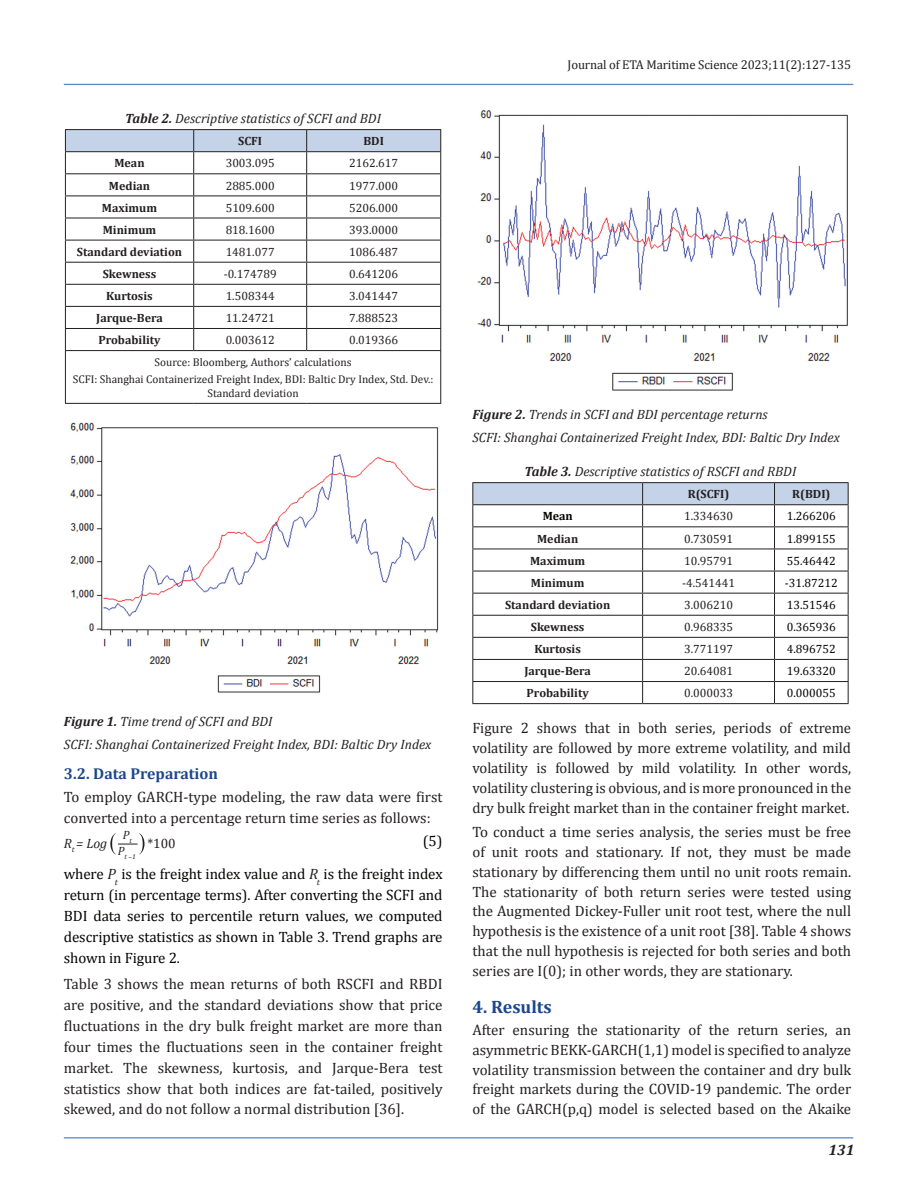
<style>
.page{position:relative;width:915px;height:1191px;background:#fff}
.page>*{position:absolute;margin:0;border:0;box-sizing:border-box;transform-origin:0 0}
.t1{font:700 18px "Cambria";color:#1c468d}
.t2{font:700 15.75px "Cambria";color:#1c468d}
.t3{font:15px/20px "Cambria";color:#231f20;text-align:justify}
.t4{font:15px/21px "Cambria";letter-spacing:-.005em;color:#040503;text-align:justify}
.t5{font:italic 700 15px "Cambria";color:#231f20}
.t6{font:italic 13.5px/23px "Cambria";color:#231f20}
.t7{font:13.5px "Cambria";color:#231f20}
.t8{font:12.75px "Cambria";letter-spacing:-.01em;color:#231f20}
.t9{font:12px "Cambria";color:#231f20}
.t10{font:700 12px "Cambria";color:#231f20}
.t11{font:12px "Cambria";color:#040503}
.t12{font:700 12px "Cambria";color:#040503}
.t13{font:italic 12px "Cambria";color:#231f20}
.t14{font:11.25px/17.7px "Cambria";color:#231f20;text-align:center}
.t15{font:italic 7.05px "Cambria";color:#231f20}
.s1{font-weight:700}
.s2{font-style:italic;color:#231f20}
</style>
<div class="page">
<hr style="left:64px;top:1137px;width:789px;height:1px;background:#578abe">
<hr style="left:64px;top:84px;width:789px;height:1px;background:#578abe">
<svg style="left:110px;top:833px;width:34px;height:21px"></svg>
<hr style="left:65px;top:129px;width:129px;height:1px;background:#231f20">
<hr style="left:194px;top:129px;width:112px;height:1px;background:#231f20">
<hr style="left:306px;top:129px;width:135px;height:1px;background:#231f20">
<svg style="left:65px;top:130px;width:376px;height:220px"></svg>
<hr style="left:65px;top:350px;width:129px;height:1px;background:#231f20">
<hr style="left:65px;top:351px;width:1px;height:52px;background:#231f20">
<hr style="left:194px;top:350px;width:112px;height:1px;background:#231f20">
<hr style="left:306px;top:350px;width:135px;height:1px;background:#231f20">
<hr style="left:440px;top:351px;width:1px;height:52px;background:#231f20">
<hr style="left:65px;top:403px;width:129px;height:1px;background:#231f20">
<hr style="left:194px;top:403px;width:112px;height:1px;background:#231f20">
<hr style="left:306px;top:403px;width:135px;height:1px;background:#231f20">
<svg style="left:472px;top:482px;width:376px;height:221px"></svg>
<hr style="left:472px;top:703px;width:170px;height:1px;background:#231f20">
<hr style="left:642px;top:703px;width:132px;height:1px;background:#231f20">
<hr style="left:774px;top:703px;width:74px;height:1px;background:#231f20">
<img style="left:70px;top:422px;width:369px;height:271px">
<img style="left:477px;top:110px;width:371px;height:281px">
<p class="t6" style="left:125px;top:107px;width:257px"><span class="s1">Table 2.</span> Descriptive statistics of SCFI and BDI</p>
<p class="t10" style="left:238px;top:133px;width:25px">SCFI</p>
<p class="t10" style="left:363px;top:133px;width:22px">BDI</p>
<p class="t10" style="left:114px;top:155px;width:32px">Mean</p>
<p class="t9" style="left:225px;top:156px;width:50px">3003.095</p>
<p class="t9" style="left:349px;top:156px;width:50px">2162.617</p>
<p class="t10" style="left:109px;top:177px;width:43px">Median</p>
<p class="t9" style="left:225px;top:178px;width:50px">2885.000</p>
<p class="t9" style="left:349px;top:178px;width:50px">1977.000</p>
<p class="t10" style="left:102px;top:199px;width:57px">Maximum</p>
<p class="t9" style="left:225px;top:200px;width:50px">5109.600</p>
<p class="t9" style="left:349px;top:200px;width:50px">5206.000</p>
<p class="t10" style="left:103px;top:221px;width:55px">Minimum</p>
<p class="t9" style="left:225px;top:222px;width:50px">818.1600</p>
<p class="t9" style="left:349px;top:222px;width:50px">393.0000</p>
<p class="t10" style="left:77px;top:243px;width:107px">Standard deviation</p>
<p class="t9" style="left:225px;top:245px;width:50px">1481.077</p>
<p class="t9" style="left:349px;top:245px;width:50px">1086.487</p>
<p class="t10" style="left:103px;top:265px;width:55px">Skewness</p>
<p class="t9" style="left:223px;top:267px;width:54px">-0.174789</p>
<p class="t9" style="left:349px;top:267px;width:50px">0.641206</p>
<p class="t10" style="left:106px;top:287px;width:48px">Kurtosis</p>
<p class="t9" style="left:225px;top:289px;width:50px">1.508344</p>
<p class="t9" style="left:349px;top:289px;width:50px">3.041447</p>
<p class="t10" style="left:96px;top:309px;width:68px">Jarque-Bera</p>
<p class="t9" style="left:225px;top:311px;width:50px">11.24721</p>
<p class="t9" style="left:349px;top:311px;width:50px">7.888523</p>
<p class="t10" style="left:98px;top:332px;width:64px">Probability</p>
<p class="t9" style="left:225px;top:333px;width:50px">0.003612</p>
<p class="t9" style="left:349px;top:333px;width:50px">0.019366</p>
<p class="t14" style="left:73px;top:353px;width:362px">Source: Bloomberg, Authors’ calculations<br>SCFI: Shanghai Containerized Freight Index, BDI: Baltic Dry Index, Std. Dev.:</p>
<p class="t14" style="left:207px;top:384px;width:93px">Standard deviation</p>
<p class="t6" style="left:64px;top:710px;width:369px"><span class="s1">Figure 1.</span> Time trend of SCFI and BDI<br>SCFI: Shanghai Containerized Freight Index, BDI: Baltic Dry Index</p>
<p class="t2" style="left:64px;top:762px;width:156px">3.2. Data Preparation</p>
<p class="t3" style="left:64px;top:786px;width:380px;line-height:21px">To employ GARCH-type modeling, the raw data were first converted into a percentage return time series as follows:</p>
<p class="t6" style="left:64px;top:831px;width:45px">R<sub>t</sub> = Log</p>
<p class="t13" style="left:123px;top:826px;width:11px">P<sub>t</sub></p>
<p class="t15" style="left:118px;top:851px;width:19px"><sup>P</sup>t –1</p>
<p class="t7" style="left:147px;top:835px;width:30px">*100</p>
<p class="t4" style="left:423px;top:830px;width:21px">(5)</p>
<p class="t4" style="left:64px;top:863px;width:380px">where <span class="s2">P</span><sub>t</sub> is the freight index value and <span class="s2">R</span><sub>t</sub> is the freight index return (in percentage terms). After converting the SCFI and BDI data series to percentile return values, we computed descriptive statistics as shown in Table 3. Trend graphs are shown in Figure 2.</p>
<p class="t3" style="left:64px;top:973px;width:380px;line-height:21px">Table 3 shows the mean returns of both RSCFI and RBDI are positive, and the standard deviations show that price fluctuations in the dry bulk freight market are more than four times the fluctuations seen in the container freight market. The skewness, kurtosis, and Jarque-Bera test statistics show that both indices are fat-tailed, positively skewed, and do not follow a normal distribution [36].</p>
<p class="t8" style="left:567px;top:57px;width:285px">Journal of ETA Maritime Science 2023;11(2):127-135</p>
<p class="t6" style="left:472px;top:403px;width:369px"><span class="s1">Figure 2.</span> Trends in SCFI and BDI percentage returns<br>SCFI: Shanghai Containerized Freight Index, BDI: Baltic Dry Index</p>
<p class="t6" style="left:524px;top:459px;width:273px"><span class="s1">Table 3.</span> Descriptive statistics of RSCFI and RBDI</p>
<p class="t10" style="left:687px;top:486px;width:43px">R(SCFI)</p>
<p class="t10" style="left:792px;top:486px;width:40px">R(BDI)</p>
<p class="t12" style="left:542px;top:508px;width:31px">Mean</p>
<p class="t9" style="left:683px;top:509px;width:50px">1.334630</p>
<p class="t11" style="left:786px;top:509px;width:50px">1.266206</p>
<p class="t10" style="left:537px;top:530px;width:43px">Median</p>
<p class="t9" style="left:683px;top:531px;width:50px">0.730591</p>
<p class="t11" style="left:786px;top:531px;width:50px">1.899155</p>
<p class="t10" style="left:530px;top:552px;width:57px">Maximum</p>
<p class="t9" style="left:683px;top:553px;width:50px">10.95791</p>
<p class="t11" style="left:786px;top:553px;width:50px">55.46442</p>
<p class="t10" style="left:530px;top:574px;width:55px">Minimum</p>
<p class="t9" style="left:681px;top:575px;width:54px">-4.541441</p>
<p class="t11" style="left:784px;top:575px;width:54px">-31.87212</p>
<p class="t10" style="left:505px;top:596px;width:107px">Standard deviation</p>
<p class="t9" style="left:683px;top:597px;width:50px">3.006210</p>
<p class="t11" style="left:786px;top:597px;width:50px">13.51546</p>
<p class="t10" style="left:530px;top:618px;width:55px">Skewness</p>
<p class="t9" style="left:683px;top:620px;width:50px">0.968335</p>
<p class="t11" style="left:786px;top:620px;width:50px">0.365936</p>
<p class="t10" style="left:534px;top:640px;width:48px">Kurtosis</p>
<p class="t9" style="left:683px;top:642px;width:50px">3.771197</p>
<p class="t11" style="left:786px;top:642px;width:50px">4.896752</p>
<p class="t10" style="left:524px;top:662px;width:68px">Jarque-Bera</p>
<p class="t9" style="left:683px;top:664px;width:50px">20.64081</p>
<p class="t11" style="left:786px;top:664px;width:50px">19.63320</p>
<p class="t10" style="left:526px;top:684px;width:64px">Probability</p>
<p class="t9" style="left:683px;top:686px;width:50px">0.000033</p>
<p class="t11" style="left:786px;top:686px;width:50px">0.000055</p>
<p class="t3" style="left:472px;top:717px;width:380px">Figure 2 shows that in both series, periods of extreme volatility are followed by more extreme volatility, and mild volatility is followed by mild volatility. In other words, volatility clustering is obvious, and is more pronounced in the dry bulk freight market than in the container freight market.</p>
<p class="t3" style="left:472px;top:821px;width:380px">To conduct a time series analysis, the series must be free of unit roots and stationary. If not, they must be made stationary by differencing them until no unit roots remain.<br>The stationarity of both return series were tested using the Augmented Dickey-Fuller unit root test, where the null hypothesis is the existence of a unit root [38]. Table 4 shows that the null hypothesis is rejected for both series and both series are I(0); in other words, they are stationary.</p>
<p class="t1" style="left:472px;top:993px;width:81px">4. Results</p>
<p class="t3" style="left:472px;top:1019px;width:380px">After ensuring the stationarity of the return series, an asymmetric BEKK-GARCH(1,1) model is specified to analyze volatility transmission between the container and dry bulk freight markets during the COVID-19 pandemic. The order of the GARCH(p,q) model is selected based on the Akaike</p>
<p class="t5" style="left:828px;top:1138px;width:27px">131</p>
</div>
